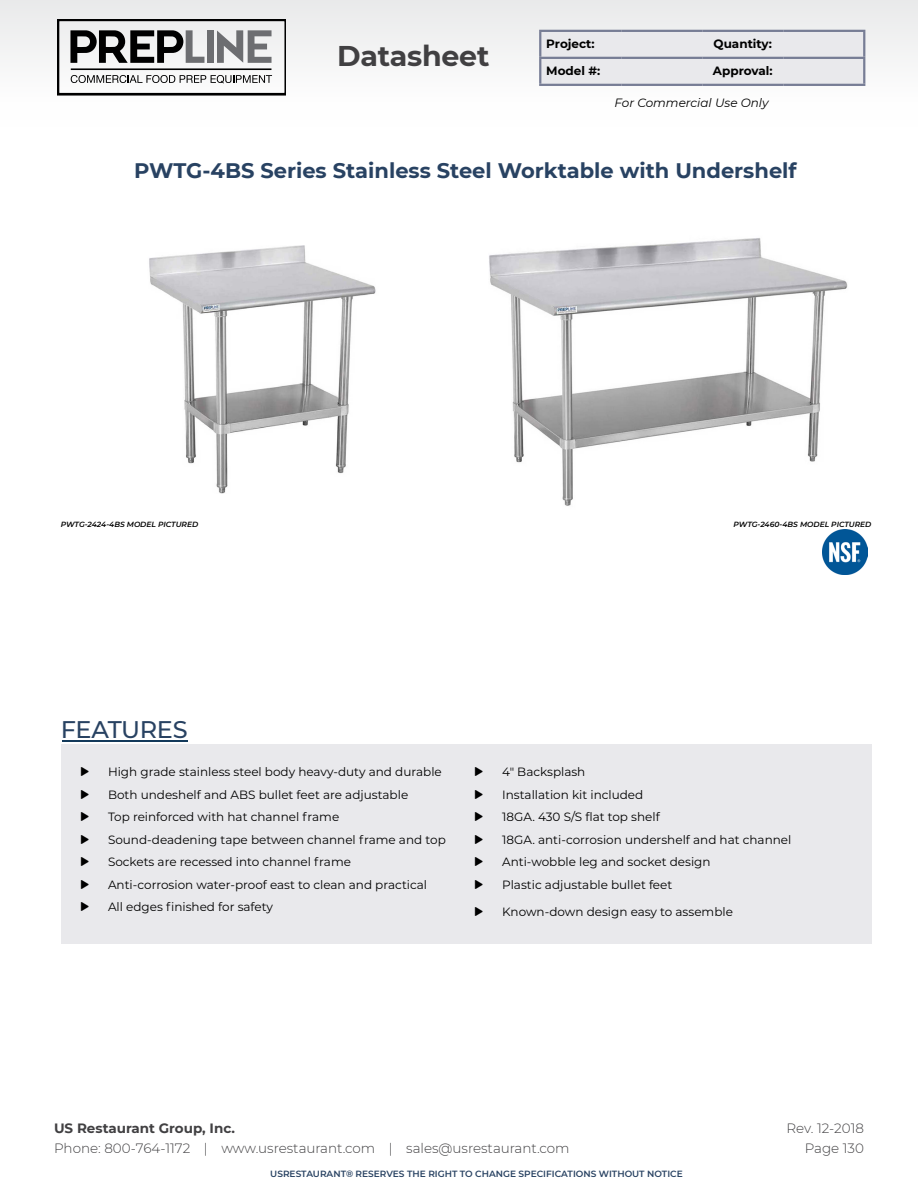
<style>
.page{position:relative;width:918px;height:1188px;background:#fff}
.page>*{position:absolute;margin:0;border:0;box-sizing:border-box;transform-origin:0 0}
.t1{font:700 28.5px "Montserrat";letter-spacing:-.01em;color:#414042}
.t2{font:500 24px "Montserrat";letter-spacing:-.015em;color:#284262}
.t3{font:700 21px "Montserrat";color:#284262}
.t4{font:300 13.5px/19.5px "Montserrat";color:#414042;text-align:right}
.t5{font:700 13.5px "Montserrat";color:#414042}
.t6{font:12px/22.5px "Montserrat";color:#000}
.t7{font:700 12px "Montserrat";color:#000}
.t8{font:italic 12px "Montserrat";color:#000}
.t9{font:600 9px "Montserrat";color:#284262}
.t10{font:italic 600 7.5px "Montserrat";color:#000}
</style>
<div class="page">
<hr style="left:62px;top:740px;width:125px;height:2px;background:#133a5b">
<img style="left:149px;top:245px;width:227px;height:249px">
<img style="left:489px;top:238px;width:359px;height:268px">
<div style="left:0;top:0;width:918px;height:127px;background:linear-gradient(to right,#f6f6f7,#f6f6f6)"></div>
<div style="left:541px;top:32px;width:322px;height:52px;background:#e9e9ec"></div>
<hr style="left:539px;top:30px;width:82px;height:2px;background:#777d95">
<hr style="left:539px;top:32px;width:2px;height:25px;background:#777d95">
<hr style="left:621px;top:30px;width:81px;height:2px;background:#777d95">
<hr style="left:702px;top:30px;width:81px;height:2px;background:#777d95">
<hr style="left:783px;top:30px;width:82px;height:2px;background:#777d95">
<hr style="left:863px;top:32px;width:2px;height:25px;background:#777d95">
<hr style="left:539px;top:57px;width:82px;height:2px;background:#777d95">
<hr style="left:539px;top:59px;width:2px;height:25px;background:#777d95">
<hr style="left:621px;top:57px;width:81px;height:2px;background:#777d95">
<hr style="left:702px;top:57px;width:81px;height:2px;background:#777d95">
<hr style="left:783px;top:57px;width:82px;height:2px;background:#777d95">
<hr style="left:863px;top:59px;width:2px;height:25px;background:#777d95">
<hr style="left:539px;top:84px;width:82px;height:2px;background:#777d95">
<hr style="left:621px;top:84px;width:81px;height:2px;background:#777d95">
<hr style="left:702px;top:84px;width:81px;height:2px;background:#777d95">
<hr style="left:783px;top:84px;width:82px;height:2px;background:#777d95">
<svg style="left:58px;top:20px;width:228px;height:76px"></svg>
<img style="left:822px;top:530px;width:46px;height:45px">
<div style="left:61px;top:745px;width:811px;height:199px;background:#e9e9ec"></div>
<h1 class="t1" style="left:337px;top:36px;width:154px">Datasheet</h1>
<p class="t7" style="left:546px;top:35px;width:50px">Project:</p>
<p class="t7" style="left:714px;top:35px;width:60px">Quantity:</p>
<p class="t7" style="left:546px;top:62px;width:55px">Model #:</p>
<p class="t7" style="left:713px;top:62px;width:61px">Approval:</p>
<p class="t8" style="left:615px;top:95px;width:156px">For Commercial Use Only</p>
<h3 class="t3" style="left:134px;top:156px;width:664px">PWTG-4BS Series Stainless Steel Worktable with Undershelf</h3>
<p class="t10" style="left:61px;top:519px;width:139px">PWTG-2424-4BS MODEL PICTURED</p>
<p class="t10" style="left:734px;top:519px;width:139px">PWTG-2460-4BS MODEL PICTURED</p>
<h2 class="t2" style="left:61px;top:712px;width:128px">FEATURES</h2>
<p class="t6" style="left:108px;top:760px;width:339px">High grade stainless steel body heavy-duty and durable Both undeshelf and ABS bullet feet are adjustable<br>Top reinforced with hat channel frame Sound-deadening tape between channel frame and top Sockets are recessed into channel frame<br>Anti-corrosion water-proof east to clean and practical<br>All edges finished for safety</p>
<p class="t6" style="left:502px;top:760px;width:291px">4" Backsplash<br>Installation kit included<br>18GA. 430 S/S flat top shelf<br>18GA. anti-corrosion undershelf and hat channel<br>Anti-wobble leg and socket design<br>Plastic adjustable bullet feet</p>
<p class="t6" style="left:502px;top:900px;width:232px">Known-down design easy to assemble</p>
<p class="t5" style="left:54px;top:1119px;width:183px">US Restaurant Group, Inc.</p>
<p class="t4" style="left:54px;top:1138px;width:517px">Phone: 800-764-1172 | www.usrestaurant.com | sales@usrestaurant.com</p>
<p class="t9" style="left:270px;top:1168px;width:414px">USRESTAURANT® RESERVES THE RIGHT TO CHANGE SPECIFICATIONS WITHOUT NOTICE</p>
<p class="t4" style="left:787px;top:1118px;width:79px">Rev. 12-2018<br>Page 130</p>
</div>
